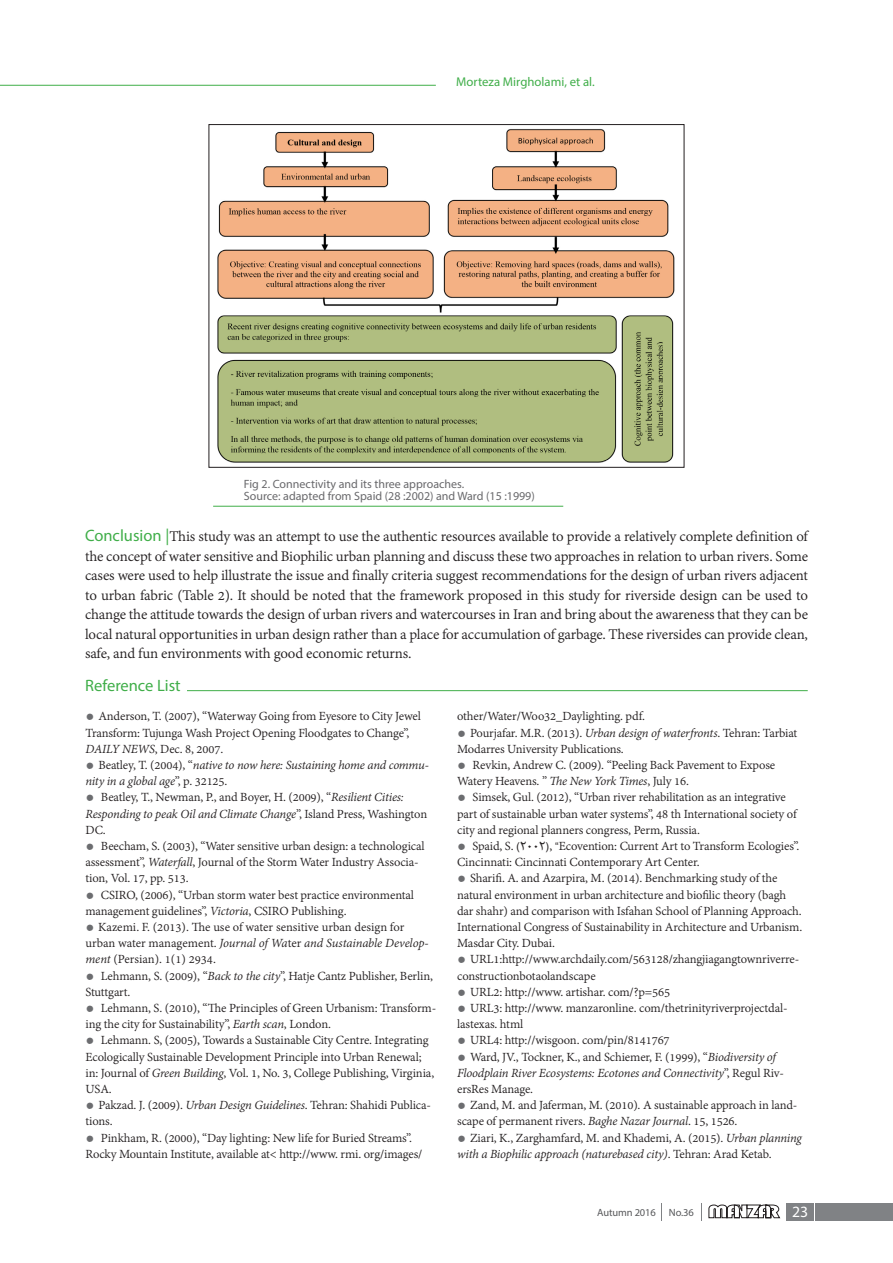
<style>
.page{position:relative;width:893px;height:1263px;background:#fff}
.page>*{position:absolute;margin:0;border:0;box-sizing:border-box;transform-origin:0 0}
.t1{font:16.5px "Myriad Pro";color:#40ae49}
.متن_لاتین{font:15.9px/19.5px "Adobe Devanagari";letter-spacing:-.01em;color:#231f20;text-align:justify}
.t2{font:15.75px "Myriad Pro";color:#fff}
.t3{font:13.5px/16.2px "Adobe Devanagari";letter-spacing:-.01em;color:#231f20}
.t4{font:italic 13.5px/16.2px "Adobe Devanagari";letter-spacing:-.02em;color:#231f20}
.t5{font:12.75px "Myriad Pro";color:#40ae49}
.t6{font:12px/12px "Myriad Pro";color:#69696c}
.t7{font:10.5px "Myriad Pro";letter-spacing:-.01em;color:#57585a}
.s1{font-family:"Myriad Pro";font-size:16.5px;color:#40ae49}
.s2{color:#6c6d70}
.s3{font-style:italic}
.s4{font-style:normal}
.s5{font-family:"Wmitra"}
</style>
<div class="page">
<hr style="left:0;top:85px;width:436px;height:1px;background:#40ae49">
<div style="left:786px;top:1202px;width:28px;height:18px;background:#808285"></div>
<div style="left:815px;top:1202px;width:78px;height:18px;background:#808285"></div>
<svg style="left:701px;top:1203px;width:1px;height:17px"></svg>
<svg style="left:661px;top:1203px;width:1px;height:17px"></svg>
<svg style="left:708px;top:1204px;width:72px;height:14px"></svg>
<hr style="left:187px;top:690px;width:621px;height:1px;background:#40ae49">
<img style="left:217px;top:129px;width:458px;height:334px">
<hr style="left:213px;top:506px;width:350px;height:1px;background:#40ae49">
<p class="t5" style="left:456px;top:74px;width:140px">Morteza Mirgholami, et al.</p>
<p class="t6" style="left:244px;top:478px;width:292px">Fig 2. Connectivity and its three approaches.<br>Source: adapted from Spaid (28 :2002) and Ward (15 :1999)</p>
<p class="متن_لاتین" style="left:85px;top:528px;width:725px"><span class="s1">Conclusion |</span>This study was an attempt to use the authentic resources available to provide a relatively complete definition of the concept of water sensitive and Biophilic urban planning and discuss these two approaches in relation to urban rivers. Some cases were used to help illustrate the issue and finally criteria suggest recommendations for the design of urban rivers adjacent to urban fabric (Table 2). It should be noted that the framework proposed in this study for riverside design can be used to change the attitude towards the design of urban rivers and watercourses in Iran and bring about the awareness that they can be local natural opportunities in urban design rather than a place for accumulation of garbage. These riversides can provide clean, safe, and fun environments with good economic returns.</p>
<p class="t1" style="left:85px;top:675px;width:97px">Reference List</p>
<p class="t3" style="left:85px;top:709px;width:337px"><span class="s2">⚫</span> Anderson, T. (2007), “Waterway Going from Eyesore to City Jewel<br>Transform: Tujunga Wash Project Opening Floodgates to Change”,<br><span class="s3">DAILY NEWS</span>, Dec. 8, 2007.</p>
<p class="t4" style="left:85px;top:758px;width:345px"><span class="s2">⚫</span> <span class="s4">Beatley, T. (2004), “</span>native to now here: Sustaining home and commu&shy;nity in a global age<span class="s4">”, p. 32125.</span></p>
<p class="t3" style="left:85px;top:790px;width:343px"><span class="s2">⚫</span> Beatley, T., Newman, P., and Boyer, H. (2009), “<span class="s3">Resilient Cities:<br>Responding to peak Oil and Climate Change</span>”, Island Press, Washington<br>DC.</p>
<p class="t3" style="left:85px;top:839px;width:341px"><span class="s2">⚫</span> Beecham, S. (2003), “Water sensitive urban design: a technological assessment”, <span class="s3">Waterfall</span>, Journal of the Storm Water Industry Associa&shy;tion, Vol. 17, pp. 513.</p>
<p class="t3" style="left:85px;top:888px;width:330px"><span class="s2">⚫</span> CSIRO, (2006), “Urban storm water best practice environmental management guidelines”, <span class="s3">Victoria</span>, CSIRO Publishing.</p>
<p class="t3" style="left:85px;top:920px;width:345px"><span class="s2">⚫</span> Kazemi. F. (2013). The use of water sensitive urban design for urban water management. <span class="s3">Journal of Wa</span>ter <span class="s3">and Sustainable Develop&shy;ment</span> (Persian). 1(1) 2934.</p>
<p class="t3" style="left:85px;top:969px;width:349px"><span class="s2">⚫</span> Lehmann, S. (2009), “<span class="s3">Back to the city</span>”, Hatje Cantz Publisher, Berlin,<br>Stuttgart.</p>
<p class="t3" style="left:85px;top:1001px;width:352px"><span class="s2">⚫</span> Lehmann, S. (2010), “The Principles of Green Urbanism: Transform&shy;ing the city for Sustainability”, <span class="s3">Earth scan</span>, London.</p>
<p class="t3" style="left:85px;top:1033px;width:350px"><span class="s2">⚫</span> Lehmann. S, (2005), Towards a Sustainable City Centre. Integrating Ecologically Sustainable Development Principle into Urban Renewal; in: Journal of <span class="s3">Green Building</span>, Vol. 1, No. 3, College Publishing, Virginia, USA.</p>
<p class="t3" style="left:85px;top:1098px;width:347px"><span class="s2">⚫</span> Pakzad. J. (2009). <span class="s3">Urban Design Guidelines</span>. Tehran: Shahidi Publica&shy;tions.</p>
<p class="t3" style="left:85px;top:1131px;width:338px"><span class="s2">⚫</span> Pinkham, R. (2000), “Day lighting: New life for Buried Streams”.<br>Rocky Mountain Institute, available at&lt; http://www. rmi. org/images/</p>
<p class="t3" style="left:457px;top:709px;width:189px">other/Water/Woo32_Daylighting. pdf.</p>
<p class="t3" style="left:457px;top:726px;width:342px"><span class="s2">⚫</span> Pourjafar. M.R. (2013). <span class="s3">Urban design of waterfronts</span>. Tehran: Tarbiat<br>Modarres University Publications.</p>
<p class="t3" style="left:457px;top:758px;width:320px"><span class="s2">⚫</span> Revkin, Andrew C. (2009). “Peeling Back Pavement to Expose<br>Watery Heavens. ” <span class="s3">The New York Times</span>, July 16.</p>
<p class="t3" style="left:457px;top:790px;width:341px"><span class="s2">⚫</span> Simsek, Gul. (2012), “Urban river rehabilitation as an integrative part of sustainable urban water systems”, 48 th International society of city and regional planners congress, Perm, Russia.</p>
<p class="t3" style="left:457px;top:839px;width:344px"><span class="s2">⚫</span> Spaid, S. <span class="s5">(2002)</span>, <span class="s5">“</span>Ecovention: Current Art to Transform Ecologies”.<br>Cincinnati: Cincinnati Contemporary Art Center.</p>
<p class="t3" style="left:457px;top:871px;width:347px"><span class="s2">⚫</span> Sharifi. A. and Azarpira, M. (2014). Benchmarking study of the natural environment in urban architecture and biofilic theory (bagh dar shahr) and comparison with Isfahan School of Planning Approach.<br>International Congress of Sustainability in Architecture and Urbanism.<br>Masdar City. Dubai.</p>
<p class="t3" style="left:457px;top:952px;width:344px"><span class="s2">⚫</span> URL1:http://www.archdaily.com/563128/zhangjiagangtownriverre&shy;constructionbotaolandscape</p>
<p class="t3" style="left:457px;top:985px;width:215px"><span class="s2">⚫</span> URL2: http://www. artishar. com/?p=565</p>
<p class="t3" style="left:457px;top:1001px;width:332px"><span class="s2">⚫</span> URL3: http://www. manzaronline. com/thetrinityriverprojectdal&shy;lastexas. html</p>
<p class="t3" style="left:457px;top:1033px;width:214px"><span class="s2">⚫</span> URL4: http://wisgoon. com/pin/8141767</p>
<p class="t3" style="left:457px;top:1050px;width:328px"><span class="s2">⚫</span> Ward, JV., Tockner, K., and Schiemer, F. (1999), “<span class="s3">Biodiversity of<br>Floodplain River Ecosystems: Ecotones and Connectivity</span>”, Regul Riv&shy;ersRes Manage.</p>
<p class="t3" style="left:457px;top:1098px;width:342px"><span class="s2">⚫</span> Zand, M. and Jaferman, M. (2010). A sustainable approach in land&shy;scape of permanent rivers. <span class="s3">Baghe Nazar Journal</span>. 15, 1526.</p>
<p class="t3" style="left:457px;top:1131px;width:346px"><span class="s2">⚫</span> Ziari, K., Zarghamfard, M. and Khademi, A. (2015). <span class="s3">Urban planning with a Biophilic approach (naturebased city)</span>. Tehran: Arad Ketab.</p>
<p class="t7" style="left:597px;top:1206px;width:98px">Autumn 2016 No.36</p>
<p class="t2" style="left:792px;top:1202px;width:18px">23</p>
</div>
